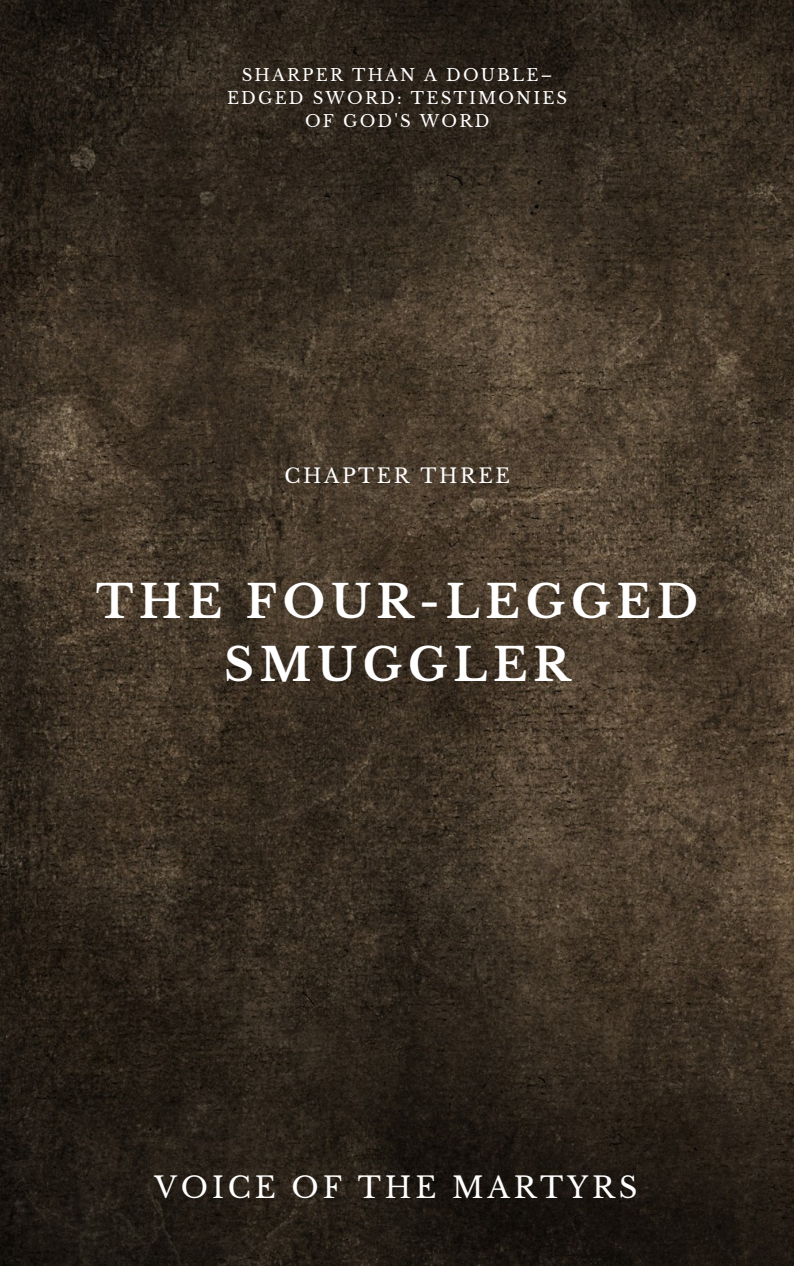
<style>
.page{position:relative;width:794px;height:1266px;background:#fff}
.page>*{position:absolute;margin:0;border:0;box-sizing:border-box;transform-origin:0 0}
.t1{font:700 45px/63px "Libre Baskerville";letter-spacing:.13em;color:#fff;text-align:center}
.t2{font:28.88px "Libre Baskerville";letter-spacing:.13em;color:#fff}
.t3{font:19.88px "Libre Baskerville";letter-spacing:.13em;color:#fff}
.t4{font:16.58px/23.1px "Libre Baskerville";letter-spacing:.13em;color:#fff;text-align:center}
</style>
<div class="page">
<img style="left:0;top:0;width:793px;height:1266px">
<p class="t4" style="left:227px;top:63px;width:341px">SHARPER THAN A DOUBLE–<br>EDGED SWORD: TESTIMONIES<br>OF GOD'S WORD</p>
<p class="t3" style="left:284px;top:463px;width:227px">CHAPTER THREE</p>
<h1 class="t1" style="left:96px;top:570px;width:603px">THE FOUR-LEGGED<br>SMUGGLER</h1>
<h2 class="t2" style="left:154px;top:1169px;width:484px">VOICE OF THE MARTYRS</h2>
</div>
